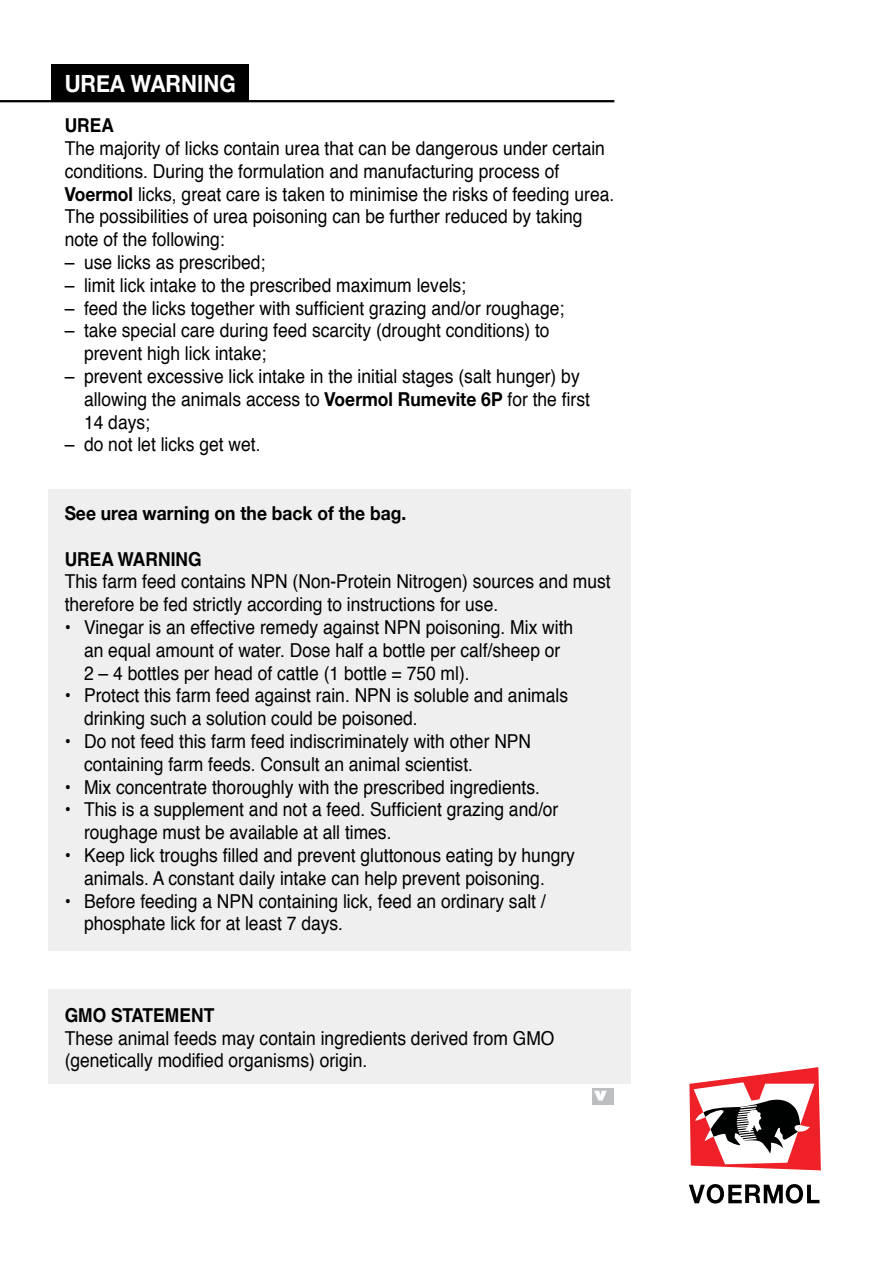
<style>
.page{position:relative;width:893px;height:1263px;background:#fff}
.page>*{position:absolute;margin:0;border:0;box-sizing:border-box;transform-origin:0 0}
.t1{font:700 23.7px "Helvetica Neue";color:#fff;scale:.91 1}
.t2{font:19.2px/22.8px "Helvetica";color:#000;scale:.91 1}
.t3{font:700 19.2px "Helvetica Neue";color:#000;scale:.91 1}
.t4{font:700 19.2px "Helvetica LT Std";color:#000;scale:.91 1}
.s1{font-family:"Helvetica Neue";font-weight:700}
</style>
<div class="page">
<svg style="left:689px;top:1067px;width:132px;height:136px"></svg>
<div style="left:592px;top:1089px;width:22px;height:16px;background:#bcbec0"></div>
<svg style="left:594px;top:1091px;width:13px;height:9px"></svg>
<div style="left:48px;top:989px;width:582px;height:94px;background:#efeff0"></div>
<div style="left:48px;top:489px;width:582px;height:462px;background:#efeff0"></div>
<div style="left:51px;top:65px;width:198px;height:37px;background:#000"></div>
<hr style="left:0;top:100px;width:614px;height:2px;background:#000">
<p class="t1" style="left:65px;top:65px;width:190px">UREA WARNING</p>
<p class="t4" style="left:65px;top:114px;width:56px">UREA</p>
<p class="t2" style="left:65px;top:137px;width:605px">The majority of licks contain urea that can be dangerous under certain conditions. During the formulation and manufacturing process of <span class="s1">Voermol</span> licks, great care is taken to minimise the risks of feeding urea.<br>The possibilities of urea poisoning can be further reduced by taking note of the following:</p>
<p class="t2" style="left:65px;top:251px;width:222px">– use licks as prescribed;</p>
<p class="t2" style="left:65px;top:274px;width:443px">– limit lick intake to the prescribed maximum levels;</p>
<p class="t2" style="left:65px;top:297px;width:550px">– feed the licks together with sufficient grazing and/or roughage;</p>
<p class="t2" style="left:84px;top:320px;width:513px;text-indent:-19px">– take special care during feed scarcity (drought conditions) to prevent high lick intake;</p>
<p class="t2" style="left:84px;top:365px;width:557px;text-indent:-19px">– prevent excessive lick intake in the initial stages (salt hunger) by allowing the animals access to <span class="s1">Voermol Rumevite 6P</span> for the first<br>14 days;</p>
<p class="t2" style="left:65px;top:434px;width:217px">– do not let licks get wet.</p>
<p class="t3" style="left:65px;top:498px;width:377px">See urea warning on the back of the bag.</p>
<p class="t4" style="left:65px;top:547px;width:152px">UREA WARNING</p>
<p class="t2" style="left:65px;top:571px;width:602px">This farm feed contains NPN (Non-Protein Nitrogen) sources and must therefore be fed strictly according to instructions for use.</p>
<p class="t2" style="left:84px;top:616px;width:539px;text-indent:-19px">• Vinegar is an effective remedy against NPN poisoning. Mix with an equal amount of water. Dose half a bottle per calf/sheep or<br>2 – 4 bottles per head of cattle (1 bottle = 750 ml).</p>
<p class="t2" style="left:84px;top:685px;width:533px;text-indent:-19px">• Protect this farm feed against rain. NPN is soluble and animals drinking such a solution could be poisoned.</p>
<p class="t2" style="left:84px;top:730px;width:493px;text-indent:-19px">• Do not feed this farm feed indiscriminately with other NPN containing farm feeds. Consult an animal scientist.</p>
<p class="t2" style="left:65px;top:776px;width:524px">• Mix concentrate thoroughly with the prescribed ingredients.</p>
<p class="t2" style="left:84px;top:799px;width:523px;text-indent:-19px">• This is a supplement and not a feed. Sufficient grazing and/or roughage must be available at all times.</p>
<p class="t2" style="left:65px;top:844px;width:562px;text-align:center">• Keep lick troughs filled and prevent gluttonous eating by hungry animals. A constant daily intake can help prevent poisoning.</p>
<p class="t2" style="left:84px;top:890px;width:509px;text-indent:-19px">• Before feeding a NPN containing lick, feed an ordinary salt / phosphate lick for at least 7 days.</p>
<p class="t4" style="left:65px;top:1003px;width:166px">GMO STATEMENT</p>
<p class="t2" style="left:65px;top:1027px;width:540px">These animal feeds may contain ingredients derived from GMO (genetically modified organisms) origin.</p>
</div>
